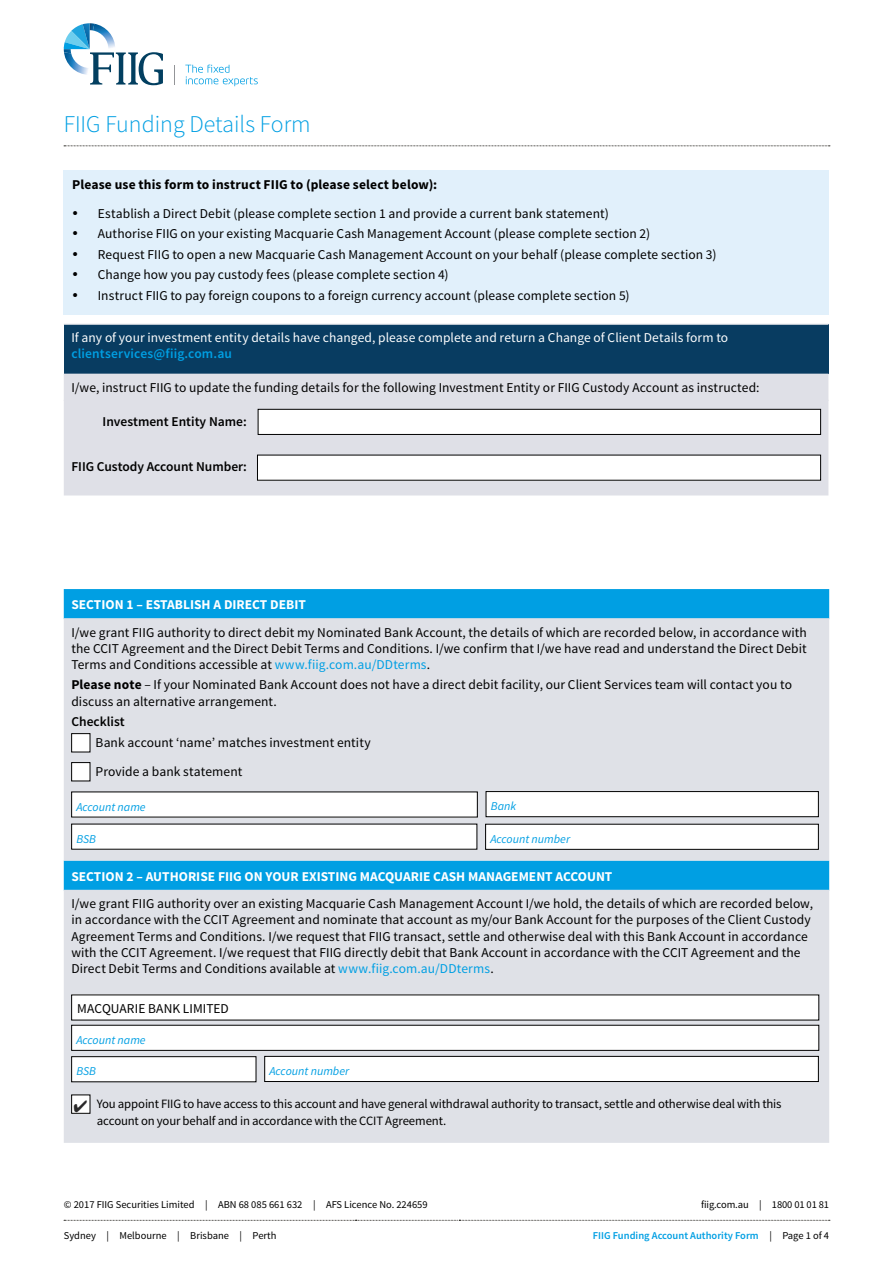
<style>
.page{position:relative;width:893px;height:1263px;background:#fff}
.page>*{position:absolute;margin:0;border:0;box-sizing:border-box;transform-origin:0 0}
.t1{font:300 24px "Source Sans Pro";color:#009fe3}
.t2{font:13.5px/16.2px "Source Sans Pro";letter-spacing:.005em;color:#000}
.t3{font:13.5px "Source Sans Pro";letter-spacing:.005em;color:#fff}
.t4{font:700 13.5px "Source Sans Pro";color:#fff}
.t5{font:600 13.5px "Source Sans Pro";color:#000}
.t6{font:700 13.5px "Source Sans Pro";letter-spacing:.01em;color:#000}
.t7{font:600 13.5px "Source Sans Pro";letter-spacing:.01em;color:#009fe3}
.t8{font:12.75px/16.5px "Source Sans Pro";letter-spacing:-.01em;color:#000}
.t9{font:italic 12px "Source Sans Pro";color:#009fe3}
.t10{font:10.5px "Source Sans Pro";color:#000}
.t11{font:600 10.5px "Source Sans Pro";color:#009fe3}
.s1{color:#009fe3}
.s2{font-weight:700}
.s3{font-weight:400;color:#000}
</style>
<div class="page">
<div style="left:64px;top:170px;width:765px;height:145px;background:#e1f0fb"></div>
<div style="left:64px;top:589px;width:765px;height:29px;background:#009fe3"></div>
<svg style="left:64px;top:619px;width:765px;height:524px;background:#ccd9e4"></svg>
<hr style="left:64px;top:618px;width:765px;height:1px;background:#dfe1e7">
<hr style="left:64px;top:890px;width:765px;height:1px;background:#dfe1e7">
<div style="left:72px;top:734px;width:18px;height:18px;background:#fff"></div>
<div style="left:71px;top:733px;width:19px;height:19px;border:1px solid #000"></div>
<div style="left:72px;top:762px;width:18px;height:19px;background:#fff"></div>
<div style="left:71px;top:762px;width:19px;height:19px;border:1px solid #000"></div>
<div style="left:72px;top:792px;width:405px;height:25px;background:#fff"></div>
<div style="left:486px;top:791px;width:332px;height:26px;background:#fff"></div>
<div style="left:486px;top:791px;width:333px;height:26px;border:1px solid #000"></div>
<div style="left:72px;top:824px;width:405px;height:25px;background:#fff"></div>
<div style="left:486px;top:824px;width:332px;height:25px;background:#fff"></div>
<div style="left:72px;top:995px;width:747px;height:25px;background:#fff"></div>
<div style="left:72px;top:1025px;width:747px;height:25px;background:#fff"></div>
<div style="left:72px;top:1057px;width:184px;height:25px;background:#fff"></div>
<div style="left:71px;top:1056px;width:185px;height:26px;border:1px solid #000"></div>
<div style="left:265px;top:1056px;width:553px;height:25px;background:#fff"></div>
<div style="left:264px;top:1056px;width:555px;height:26px;border:1px solid #000"></div>
<div style="left:72px;top:1095px;width:18px;height:18px;background:#fff"></div>
<div style="left:71px;top:1095px;width:19px;height:18px;border:1px solid #000"></div>
<div style="left:64px;top:324px;width:764px;height:50px;background:#083c61"></div>
<div style="left:64px;top:375px;width:764px;height:120px;background:#dfe0e7"></div>
<hr style="left:64px;top:324px;width:764px;height:1px;background:#dfe1e7">
<hr style="left:64px;top:374px;width:764px;height:1px;background:#dfe1e7">
<hr style="left:64px;top:400px;width:764px;height:1px;background:#dfe1e7">
<div style="left:258px;top:409px;width:563px;height:25px;background:#fff"></div>
<div style="left:258px;top:409px;width:563px;height:26px;border:1px solid #000"></div>
<div style="left:257px;top:455px;width:564px;height:25px;background:#fff"></div>
<svg style="left:64px;top:1220px;width:766px;height:1px"></svg>
<svg style="left:64px;top:146px;width:766px;height:1px"></svg>
<svg style="left:174px;top:65px;width:1px;height:19px"></svg>
<svg style="left:64px;top:23px;width:99px;height:62px"></svg>
<svg style="left:185px;top:65px;width:73px;height:21px"></svg>
<svg style="left:74px;top:1111px;width:13px;height:1px"></svg>
<h1 class="t1" style="left:64px;top:109px;width:248px">FIIG Funding Details Form</h1>
<p class="t6" style="left:72px;top:176px;width:367px">Please use this form to instruct FIIG to (please select below):</p>
<p class="t2" style="left:72px;top:205px;width:538px">• Establish a Direct Debit (please complete section 1 and provide a current bank statement)</p>
<p class="t2" style="left:72px;top:226px;width:579px">• Authorise FIIG on your existing Macquarie Cash Management Account (please complete section 2)</p>
<p class="t2" style="left:72px;top:246px;width:646px">• Request FIIG to open a new Macquarie Cash Management Account on your behalf (please complete section 3)</p>
<p class="t2" style="left:72px;top:267px;width:378px">• Change how you pay custody fees (please complete section 4)</p>
<p class="t2" style="left:72px;top:287px;width:559px">• Instruct FIIG to pay foreign coupons to a foreign currency account (please complete section 5)</p>
<p class="t3" style="left:71px;top:329px;width:658px">If any of your investment entity details have changed, please complete and return a Change of Client Details form to</p>
<p class="t7" style="left:71px;top:345px;width:162px">clientservices@fiig.com.au</p>
<p class="t2" style="left:71px;top:380px;width:690px">I/we, instruct FIIG to update the funding details for the following Investment Entity or FIIG Custody Account as instructed:</p>
<p class="t5" style="left:103px;top:413px;width:146px">Investment Entity Name:</p>
<p class="t5" style="left:71px;top:458px;width:177px">FIIG Custody Account Number:</p>
<p class="t4" style="left:71px;top:596px;width:236px">SECTION 1 – ESTABLISH A DIRECT DEBIT</p>
<p class="t2" style="left:71px;top:624px;width:737px;text-align:justify">I/we grant FIIG authority to direct debit my Nominated Bank Account, the details of which are recorded below, in accordance with the CCIT Agreement and the Direct Debit Terms and Conditions. I/we confirm that I/we have read and understand the Direct Debit Terms and Conditions accessible at <span class="s1">www.fiig.com.au/DDterms</span>.</p>
<p class="t2" style="left:71px;top:677px;width:722px"><span class="s2">Please note</span> – If your Nominated Bank Account does not have a direct debit facility, our Client Services team will contact you to discuss an alternative arrangement.</p>
<p class="t5" style="left:71px;top:713px;width:55px">Checklist</p>
<p class="t2" style="left:96px;top:728px;width:277px;line-height:29px">Bank account ‘name’ matches investment entity<br>Provide a bank statement</p>
<p class="t9" style="left:76px;top:799px;width:71px">Account name</p>
<p class="t9" style="left:491px;top:799px;width:27px">Bank</p>
<p class="t9" style="left:76px;top:831px;width:21px">BSB</p>
<p class="t9" style="left:490px;top:831px;width:81px">Account number</p>
<p class="t4" style="left:71px;top:867px;width:542px">SECTION 2 – AUTHORISE FIIG ON YOUR EXISTING MACQUARIE CASH MANAGEMENT ACCOUNT</p>
<p class="t2" style="left:71px;top:896px;width:743px">I/we grant FIIG authority over an existing Macquarie Cash Management Account I/we hold, the details of which are recorded below, in accordance with the CCIT Agreement and nominate that account as my/our Bank Account for the purposes of the Client Custody Agreement Terms and Conditions. I/we request that FIIG transact, settle and otherwise deal with this Bank Account in accordance with the CCIT Agreement. I/we request that FIIG directly debit that Bank Account in accordance with the CCIT Agreement and the Direct Debit Terms and Conditions available at <span class="s1">www.fiig.com.au/DDterms</span>.</p>
<p class="t2" style="left:77px;top:1000px;width:153px">MACQUARIE BANK LIMITED</p>
<p class="t9" style="left:76px;top:1032px;width:71px">Account name</p>
<p class="t9" style="left:76px;top:1064px;width:21px">BSB</p>
<p class="t9" style="left:269px;top:1063px;width:81px">Account number</p>
<p class="t8" style="left:97px;top:1096px;width:686px">You appoint FIIG to have access to this account and have general withdrawal authority to transact, settle and otherwise deal with this account on your behalf and in accordance with the CCIT Agreement.</p>
<p class="t10" style="left:64px;top:1197px;width:365px">© 2017 FIIG Securities Limited | ABN 68 085 661 632 | AFS Licence No. 224659</p>
<p class="t10" style="left:701px;top:1197px;width:130px">fiig.com.au | 1800 01 01 81</p>
<p class="t10" style="left:64px;top:1229px;width:214px">Sydney | Melbourne | Brisbane | Perth</p>
<p class="t11" style="left:593px;top:1229px;width:238px">FIIG Funding Account Authority Form <span class="s3">| Page 1 of 4</span></p>
</div>
